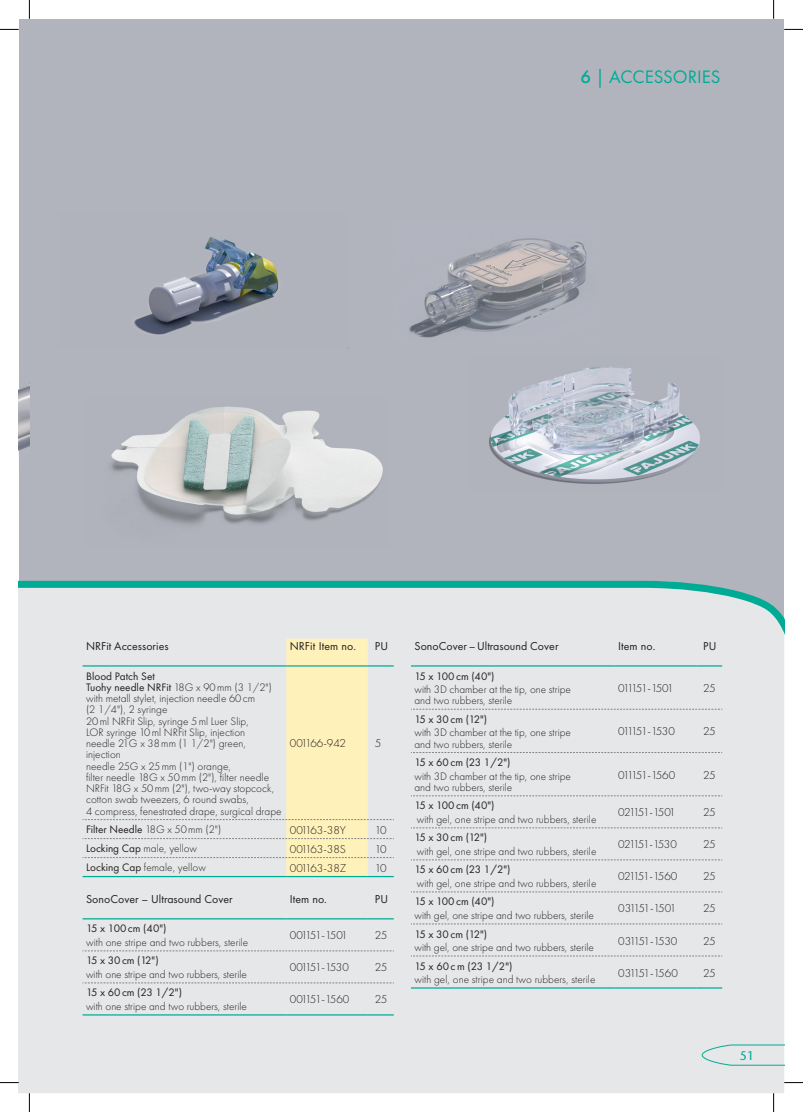
<style>
.page{position:relative;width:803px;height:1112px;background:#fff}
.page>*{position:absolute;margin:0;border:0;box-sizing:border-box;transform-origin:0 0}
.t1{font:18.75px "Futura PT";color:#00ab95}
.t2{font:500 12.5px "Stone Sans Std";color:#00ab95}
.t3{font:11.88px "Futura PT";letter-spacing:.005em;color:#231f20}
.t4{font:300 11.88px "Futura PT";letter-spacing:-.11em;color:#231f20}
.t5{font:300 11.88px "Futura PT";letter-spacing:-.145em;color:#231f20}
.t6{font:300 11.88px "Futura PT";color:#231f20}
.t7{font:300 11.88px "Futura PT";letter-spacing:-.14em;color:#231f20}
.t8{font:300 11.88px "Futura PT";letter-spacing:-.135em;color:#231f20}
.t9{font:300 11.88px "Futura PT";letter-spacing:-.05em;color:#231f20}
.t10{font:300 11.25px/13.5px "Futura PT";color:#231f20}
.t11{font:11.25px "Futura PT";color:#231f20}
.s1{font-weight:500}
.s2{font-weight:300}
.s3{font-weight:400}
</style>
<div class="page">
<div style="left:19px;top:19px;width:10px;height:597px;background:#b1b4bc"></div>
<div style="left:29px;top:19px;width:755px;height:602px;background:#b1b4bc"></div>
<img style="left:110px;top:406px;width:273px;height:120px">
<img style="left:134px;top:237px;width:144px;height:98px">
<img style="left:489px;top:366px;width:211px;height:118px">
<img style="left:409px;top:238px;width:178px;height:100px">
<img style="left:19px;top:385px;width:10px;height:66px">
<div style="left:19px;top:652px;width:765px;height:440px;background:#e6e7e9"></div>
<svg style="left:19px;top:580px;width:765px;height:72px;background:#cbdede"></svg>
<svg style="left:83px;top:638px;width:311px;height:237px;background:#eae8db"></svg>
<hr style="left:83px;top:875px;width:203px;height:2px;background:#00ab95">
<hr style="left:286px;top:875px;width:82px;height:2px;background:#00ab95">
<hr style="left:368px;top:875px;width:26px;height:2px;background:#00ab95">
<svg style="left:411px;top:708px;width:311px;height:1px"></svg>
<svg style="left:411px;top:752px;width:311px;height:1px"></svg>
<svg style="left:411px;top:795px;width:311px;height:1px"></svg>
<svg style="left:411px;top:827px;width:311px;height:1px"></svg>
<svg style="left:411px;top:859px;width:311px;height:1px"></svg>
<svg style="left:411px;top:891px;width:311px;height:1px"></svg>
<svg style="left:411px;top:923px;width:311px;height:1px"></svg>
<svg style="left:411px;top:955px;width:311px;height:1px"></svg>
<hr style="left:411px;top:987px;width:204px;height:1px;background:#00ab95">
<hr style="left:615px;top:987px;width:81px;height:1px;background:#00ab95">
<svg style="left:696px;top:987px;width:26px;height:1px"></svg>
<hr style="left:411px;top:665px;width:204px;height:1px;background:#00ab95">
<hr style="left:615px;top:665px;width:81px;height:1px;background:#00ab95">
<svg style="left:696px;top:665px;width:26px;height:1px"></svg>
<svg style="left:83px;top:950px;width:311px;height:1px"></svg>
<svg style="left:83px;top:982px;width:311px;height:1px"></svg>
<hr style="left:83px;top:917px;width:203px;height:2px;background:#00ab95">
<hr style="left:286px;top:917px;width:82px;height:2px;background:#00ab95">
<hr style="left:368px;top:917px;width:26px;height:2px;background:#00ab95">
<hr style="left:83px;top:1014px;width:203px;height:1px;background:#00ab95">
<hr style="left:286px;top:1014px;width:82px;height:1px;background:#00ab95">
<svg style="left:368px;top:1014px;width:26px;height:1px"></svg>
<svg style="left:701px;top:1044px;width:83px;height:21px;background:#d4e2e2"></svg>
<svg style="left:0;top:29px;width:19px;height:1px"></svg>
<svg style="left:784px;top:29px;width:19px;height:1px"></svg>
<svg style="left:0;top:1081px;width:19px;height:2px"></svg>
<svg style="left:784px;top:1082px;width:19px;height:1px"></svg>
<svg style="left:29px;top:0;width:1px;height:19px"></svg>
<svg style="left:29px;top:1092px;width:1px;height:19px"></svg>
<svg style="left:773px;top:0;width:1px;height:19px"></svg>
<svg style="left:773px;top:1092px;width:1px;height:19px"></svg>
<p class="t1" style="left:580px;top:65px;width:141px"><span class="s1">6</span> | ACCESSORIES</p>
<p class="t3" style="left:86px;top:639px;width:84px">NRFit Accessories</p>
<p class="t3" style="left:290px;top:639px;width:68px">NRFit Item no.</p>
<p class="t3" style="left:375px;top:639px;width:15px">PU</p>
<p class="t11" style="left:86px;top:669px;width:70px">Blood Patch Set</p>
<p class="t11" style="left:86px;top:680px;width:187px">Tuohy needle NRFit <span class="s2">18G x 90mm (3 1/2")</span></p>
<p class="t10" style="left:86px;top:691px;width:171px">with metall stylet, injection needle 60cm</p>
<p class="t10" style="left:86px;top:702px;width:83px">(2 1/4"), 2 syringe</p>
<p class="t10" style="left:86px;top:714px;width:164px">20ml NRFit Slip, syringe 5ml Luer Slip,</p>
<p class="t10" style="left:86px;top:725px;width:161px">LOR syringe 10ml NRFit Slip, injection</p>
<p class="t10" style="left:86px;top:736px;width:161px">needle 21G x 38mm (1 1/2") green,</p>
<p class="t10" style="left:86px;top:747px;width:36px">injection</p>
<p class="t10" style="left:86px;top:759px;width:146px">needle 25G x 25mm (1") orange,</p>
<p class="t10" style="left:86px;top:770px;width:185px">filter needle 18G x 50mm (2"), filter needle</p>
<p class="t10" style="left:86px;top:781px;width:190px">NRFit 18G x 50mm (2"), two-way stopcock,</p>
<p class="t10" style="left:86px;top:792px;width:164px">cotton swab tweezers, 6 round swabs,</p>
<p class="t10" style="left:86px;top:804px;width:197px">4 compress, fenestrated drape, surgical drape</p>
<p class="t9" style="left:290px;top:736px;width:58px">001166-942</p>
<p class="t4" style="left:375px;top:736px;width:8px">5</p>
<p class="t11" style="left:86px;top:822px;width:137px">Filter Needle <span class="s2">18G x 50mm (2")</span></p>
<p class="t6" style="left:290px;top:822px;width:58px">001163-38Y</p>
<p class="t4" style="left:375px;top:822px;width:13px">10</p>
<p class="t10" style="left:86px;top:841px;width:113px"><span class="s3">Locking Cap</span> male, yellow</p>
<p class="t6" style="left:290px;top:841px;width:58px">001163-38S</p>
<p class="t4" style="left:375px;top:841px;width:13px">10</p>
<p class="t10" style="left:86px;top:860px;width:121px"><span class="s3">Locking Cap</span> female, yellow</p>
<p class="t6" style="left:290px;top:860px;width:58px">001163-38Z</p>
<p class="t4" style="left:375px;top:860px;width:13px">10</p>
<p class="t3" style="left:86px;top:891px;width:148px">SonoCover – Ultrasound Cover</p>
<p class="t3" style="left:290px;top:891px;width:39px">Item no.</p>
<p class="t3" style="left:375px;top:891px;width:15px">PU</p>
<p class="t11" style="left:86px;top:921px;width:82px">15 x 100cm (40")</p>
<p class="t10" style="left:86px;top:935px;width:164px">with one stripe and two rubbers, sterile</p>
<p class="t7" style="left:290px;top:928px;width:59px">001151-1501</p>
<p class="t4" style="left:375px;top:928px;width:14px">25</p>
<p class="t11" style="left:86px;top:953px;width:74px">15 x 30cm (12")</p>
<p class="t10" style="left:86px;top:967px;width:162px">with one stripe and two rubbers, sterile</p>
<p class="t11" style="left:86px;top:985px;width:97px">15 x 60cm (23 1/2")</p>
<p class="t10" style="left:86px;top:999px;width:162px">with one stripe and two rubbers, sterile</p>
<p class="t4" style="left:290px;top:960px;width:61px">001151-1530</p>
<p class="t4" style="left:375px;top:960px;width:14px">25</p>
<p class="t4" style="left:290px;top:992px;width:61px">001151-1560</p>
<p class="t4" style="left:375px;top:992px;width:14px">25</p>
<p class="t3" style="left:414px;top:639px;width:146px">SonoCover–Ultrasound Cover</p>
<p class="t3" style="left:618px;top:639px;width:39px">Item no.</p>
<p class="t3" style="left:703px;top:639px;width:15px">PU</p>
<p class="t11" style="left:414px;top:669px;width:81px">15 x 100cm (40")</p>
<p class="t10" style="left:414px;top:682px;width:158px">with 3D chamber at the tip, one stripe</p>
<p class="t10" style="left:414px;top:693px;width:99px">and two rubbers, sterile</p>
<p class="t5" style="left:618px;top:681px;width:57px">011151-1501</p>
<p class="t4" style="left:703px;top:681px;width:14px">25</p>
<p class="t11" style="left:414px;top:712px;width:74px">15 x 30cm (12")</p>
<p class="t10" style="left:414px;top:725px;width:158px">with 3D chamber at the tip, one stripe</p>
<p class="t10" style="left:414px;top:737px;width:99px">and two rubbers, sterile</p>
<p class="t11" style="left:414px;top:755px;width:97px">15 x 60cm (23 1/2")</p>
<p class="t10" style="left:414px;top:769px;width:158px">with 3D chamber at the tip, one stripe</p>
<p class="t10" style="left:414px;top:780px;width:99px">and two rubbers, sterile</p>
<p class="t5" style="left:618px;top:724px;width:58px">011151-1530</p>
<p class="t4" style="left:703px;top:724px;width:14px">25</p>
<p class="t5" style="left:618px;top:767px;width:59px">011151-1560</p>
<p class="t4" style="left:703px;top:767px;width:14px">25</p>
<p class="t10" style="left:414px;top:798px;width:183px"><span class="s3">15 x 100cm (40")<br></span>with gel, one stripe and two rubbers, sterile</p>
<p class="t8" style="left:618px;top:805px;width:59px">021151-1501</p>
<p class="t4" style="left:703px;top:805px;width:14px">25</p>
<p class="t10" style="left:414px;top:830px;width:183px"><span class="s3">15 x 30cm (12")<br></span>with gel, one stripe and two rubbers, sterile</p>
<p class="t4" style="left:618px;top:837px;width:60px">021151-1530</p>
<p class="t4" style="left:703px;top:837px;width:14px">25</p>
<p class="t10" style="left:414px;top:862px;width:183px"><span class="s3">15 x 60cm (23 1/2")<br></span>with gel, one stripe and two rubbers, sterile</p>
<p class="t4" style="left:618px;top:869px;width:61px">021151-1560</p>
<p class="t4" style="left:703px;top:869px;width:14px">25</p>
<p class="t11" style="left:414px;top:894px;width:81px">15 x 100cm (40")</p>
<p class="t10" style="left:414px;top:908px;width:181px">with gel, one stripe and two rubbers, sterile</p>
<p class="t7" style="left:618px;top:901px;width:59px">031151-1501</p>
<p class="t4" style="left:703px;top:901px;width:14px">25</p>
<p class="t11" style="left:414px;top:926px;width:74px">15 x 30cm (12")</p>
<p class="t10" style="left:414px;top:940px;width:181px">with gel, one stripe and two rubbers, sterile</p>
<p class="t11" style="left:414px;top:958px;width:99px">15 x 60cm (23 1/2")</p>
<p class="t10" style="left:414px;top:972px;width:182px">with gel, one stripe and two rubbers, sterile</p>
<p class="t4" style="left:618px;top:933px;width:61px">031151-1530</p>
<p class="t4" style="left:703px;top:933px;width:14px">25</p>
<p class="t4" style="left:618px;top:965px;width:61px">031151-1560</p>
<p class="t4" style="left:703px;top:965px;width:14px">25</p>
<p class="t2" style="left:740px;top:1047px;width:16px">51</p>
</div>
